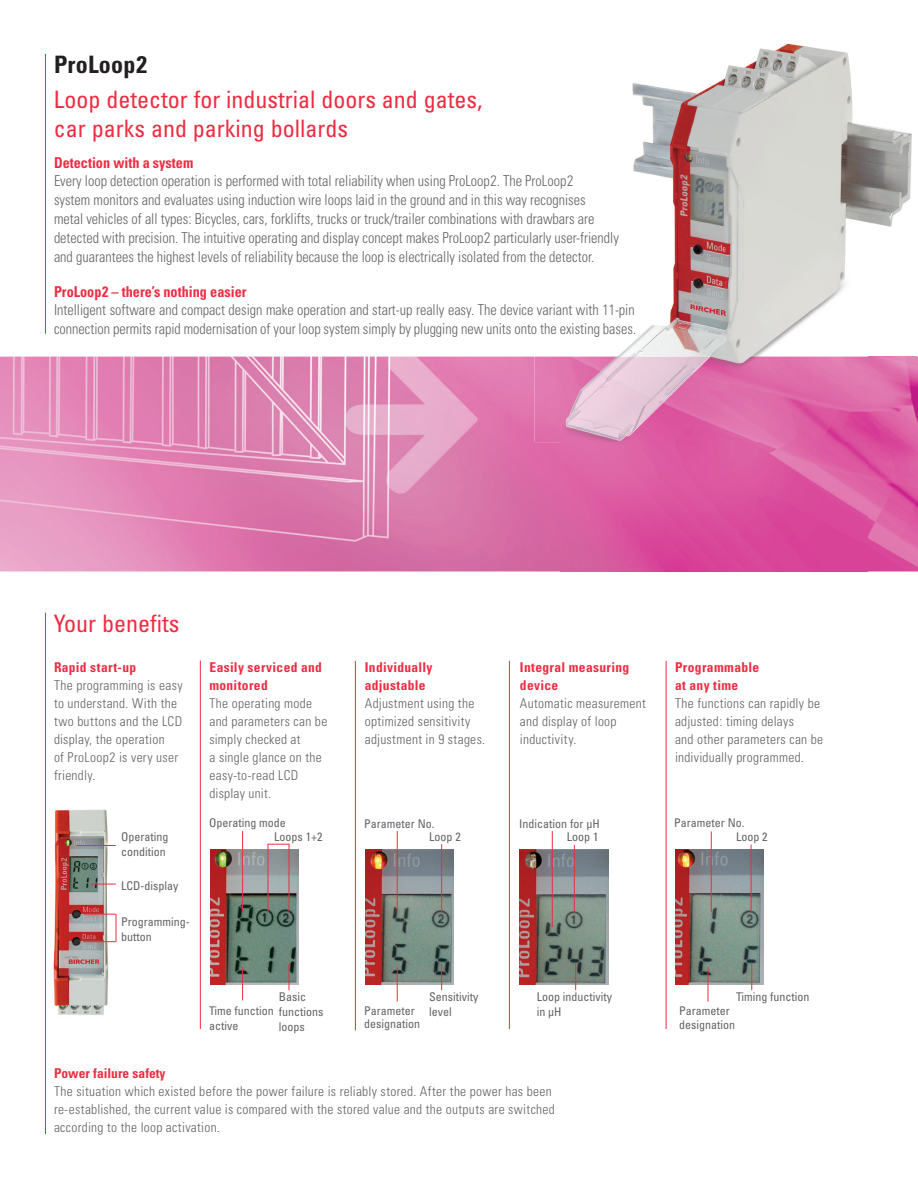
<style>
.page{position:relative;width:918px;height:1188px;background:#fff}
.page>*{position:absolute;margin:0;border:0;box-sizing:border-box;transform-origin:0 0}
.t1{font:condensed 24px/28.8px "Univers";color:#ed2c42}
.t2{font:700 condensed 24px "Univers";letter-spacing:.01em;color:#231f20}
.t3{font:300 condensed 15px/18.9px "Univers";color:#636366;scale:.95 1}
.t4{font:700 condensed 15px "Univers";color:#ed2c42;scale:.95 1}
.t5{font:300 condensed 13.5px/18px "Univers";letter-spacing:.02em;color:#636366}
.t6{font:700 condensed 13.5px/18px "Univers";letter-spacing:.025em;color:#ed2c42}
.t7{font:700 condensed 13.5px "Univers";color:#ed2c42}
.t8{font:condensed 12px/15px "Univers";color:#636366}
</style>
<div class="page">
<img style="left:0;top:357px;width:560px;height:214px">
<img style="left:868px;top:357px;width:50px;height:214px">
<img style="left:560px;top:442px;width:308px;height:129px">
<hr style="left:666px;top:661px;width:1px;height:368px;background:#ed2c42">
<hr style="left:355px;top:661px;width:1px;height:369px;background:#ed2c42">
<hr style="left:509px;top:661px;width:1px;height:368px;background:#ed2c42">
<hr style="left:200px;top:661px;width:1px;height:368px;background:#ed2c42">
<img style="left:535px;top:43px;width:381px;height:399px">
<img style="left:566px;top:357px;width:144px;height:83px">
<hr style="left:45px;top:54px;width:1px;height:280px;background:#ed2c42">
<img style="left:53px;top:809px;width:63px;height:206px">
<svg style="left:91px;top:884px;width:25px;height:1px"></svg>
<hr style="left:84px;top:914px;width:32px;height:1px;background:#ed2c42">
<hr style="left:76px;top:845px;width:40px;height:1px;background:#ed2c42">
<hr style="left:83px;top:941px;width:33px;height:1px;background:#ed2c42">
<svg style="left:116px;top:914px;width:1px;height:28px"></svg>
<img style="left:210px;top:849px;width:89px;height:136px">
<hr style="left:242px;top:831px;width:1px;height:81px;background:#ed2c42">
<hr style="left:289px;top:844px;width:1px;height:69px;background:#ed2c42">
<hr style="left:242px;top:967px;width:1px;height:33px;background:#ed2c42">
<svg style="left:289px;top:964px;width:1px;height:26px"></svg>
<svg style="left:269px;top:844px;width:20px;height:1px"></svg>
<hr style="left:268px;top:844px;width:1px;height:69px;background:#ed2c42">
<img style="left:365px;top:849px;width:89px;height:136px">
<hr style="left:397px;top:831px;width:1px;height:81px;background:#ed2c42">
<hr style="left:441px;top:844px;width:1px;height:69px;background:#ed2c42">
<hr style="left:397px;top:967px;width:1px;height:34px;background:#ed2c42">
<svg style="left:441px;top:964px;width:1px;height:26px"></svg>
<img style="left:520px;top:849px;width:89px;height:136px">
<hr style="left:552px;top:831px;width:1px;height:96px;background:#ed2c42">
<hr style="left:574px;top:845px;width:1px;height:68px;background:#ed2c42">
<svg style="left:575px;top:964px;width:1px;height:26px"></svg>
<img style="left:675px;top:849px;width:89px;height:136px">
<hr style="left:711px;top:831px;width:1px;height:81px;background:#ed2c42">
<hr style="left:751px;top:845px;width:1px;height:68px;background:#ed2c42">
<hr style="left:708px;top:967px;width:1px;height:35px;background:#ed2c42">
<svg style="left:752px;top:964px;width:1px;height:26px"></svg>
<hr style="left:45px;top:613px;width:1px;height:521px;background:#ed2c42">
<h1 class="t2" style="left:54px;top:50px;width:95px">ProLoop2</h1>
<h1 class="t1" style="left:54px;top:85px;width:430px">Loop detector for industrial doors and gates, car parks and parking bollards</h1>
<p class="t4" style="left:54px;top:153px;width:148px">Detection with a system</p>
<p class="t3" style="left:54px;top:172px;width:596px">Every loop detection operation is performed with total reliability when using ProLoop2. The ProLoop2<br>system monitors and evaluates using induction wire loops laid in the ground and in this way recognises<br>metal vehicles of all types: Bicycles, cars, forklifts, trucks or truck/trailer combinations with drawbars are detected with precision. The intuitive operating and display concept makes ProLoop2 particularly user-friendly and guarantees the highest levels of reliability because the loop is electrically isolated from the detector.</p>
<p class="t4" style="left:54px;top:282px;width:204px">ProLoop2 – there’s nothing easier</p>
<p class="t3" style="left:54px;top:301px;width:614px">Intelligent software and compact design make operation and start-up really easy. The device variant with 11-pin connection permits rapid modernisation of your loop system simply by plugging new units onto the existing bases.</p>
<h1 class="t1" style="left:54px;top:609px;width:127px">Your benefits</h1>
<p class="t6" style="left:54px;top:658px;width:84px">Rapid start-up</p>
<p class="t5" style="left:54px;top:676px;width:130px">The programming is easy to understand. With the two buttons and the LCD display, the operation<br>of ProLoop2 is very user friendly.</p>
<p class="t6" style="left:209px;top:658px;width:114px">Easily serviced and monitored</p>
<p class="t5" style="left:209px;top:694px;width:119px">The operating mode and parameters can be simply checked at<br>a single glance on the easy-to-read LCD display unit.</p>
<p class="t6" style="left:365px;top:658px;width:69px">Individually adjustable</p>
<p class="t5" style="left:365px;top:694px;width:122px">Adjustment using the optimized sensitivity adjustment in 9 stages.</p>
<p class="t6" style="left:520px;top:658px;width:111px">Integral measuring device</p>
<p class="t5" style="left:520px;top:694px;width:127px">Automatic measurement and display of loop inductivity.</p>
<p class="t6" style="left:675px;top:658px;width:86px">Programmable at any time</p>
<p class="t5" style="left:675px;top:694px;width:150px">The functions can rapidly be adjusted: timing delays<br>and other parameters can be individually programmed.</p>
<p class="t8" style="left:209px;top:815px;width:78px">Operating mode</p>
<p class="t8" style="left:364px;top:816px;width:72px">Parameter No.</p>
<p class="t8" style="left:519px;top:816px;width:82px">Indication for µH</p>
<p class="t8" style="left:674px;top:815px;width:72px">Parameter No.</p>
<p class="t8" style="left:121px;top:829px;width:49px">Operating condition</p>
<p class="t8" style="left:274px;top:829px;width:50px">Loops 1+2</p>
<p class="t8" style="left:429px;top:829px;width:33px">Loop 2</p>
<p class="t8" style="left:567px;top:829px;width:33px">Loop 1</p>
<p class="t8" style="left:736px;top:829px;width:33px">Loop 2</p>
<p class="t8" style="left:121px;top:878px;width:59px">LCD-display</p>
<p class="t8" style="left:121px;top:914px;width:70px">Programming&shy;button</p>
<p class="t8" style="left:209px;top:989px;width:116px;line-height:14.2px;text-indent:70px">Basic<br>Time function functions</p>
<p class="t8" style="left:279px;top:1019px;width:27px">loops</p>
<p class="t8" style="left:209px;top:1018px;width:31px">active</p>
<p class="t8" style="left:364px;top:989px;width:116px;line-height:13.8px;text-indent:65px">Sensitivity<br>Parameter level designation</p>
<p class="t8" style="left:537px;top:989px;width:77px">Loop inductivity in µH</p>
<p class="t8" style="left:736px;top:989px;width:75px">Timing function</p>
<p class="t8" style="left:679px;top:1004px;width:57px;line-height:13.5px">Parameter designation</p>
<p class="t7" style="left:54px;top:1065px;width:113px">Power failure safety</p>
<p class="t5" style="left:54px;top:1083px;width:502px">The situation which existed before the power failure is reliably stored. After the power has been re-established, the current value is compared with the stored value and the outputs are switched according to the loop activation.</p>
</div>
